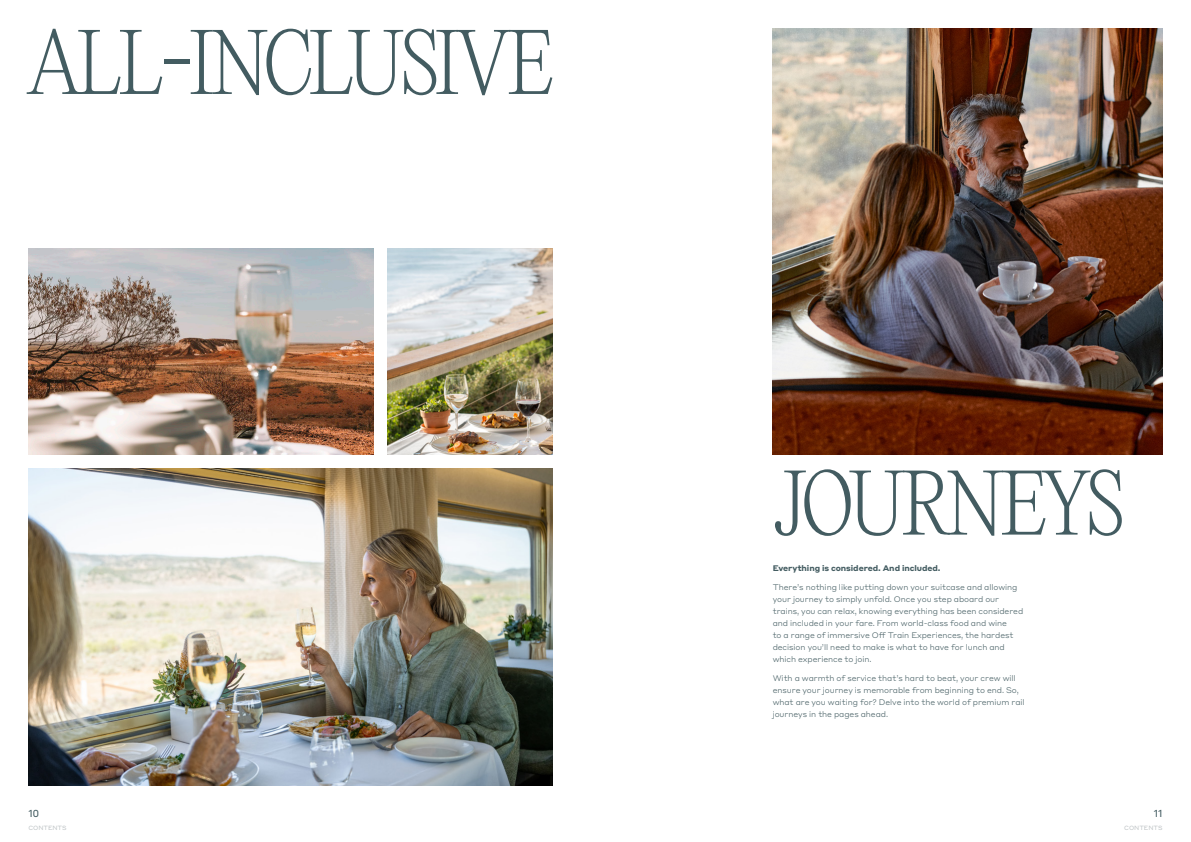
<style>
.page{position:relative;width:1191px;height:842px;background:#fff}
.page>*{position:absolute;margin:0;border:0;box-sizing:border-box;transform-origin:0 0}
.t1{font:200 80px "PP Editorial New";letter-spacing:-.045em;color:#435c61}
.t2{font:10px "Styrene A";color:#435c61}
.Body_Large{font:300 8px/12px "Styrene A";letter-spacing:-.01em;color:#435c61}
.Body_Large-2{font:700 8px "Styrene A";letter-spacing:-.01em;color:#435c61}
.t3{font:6px "Styrene A";letter-spacing:-.01em;color:#bfc4c6}
</style>
<div class="page">
<img style="left:772px;top:28px;width:390px;height:427px">
<img style="left:28px;top:249px;width:345px;height:206px">
<img style="left:28px;top:469px;width:525px;height:316px">
<img style="left:387px;top:249px;width:166px;height:206px">
<p class="t1" style="left:28px;top:8px;width:527px">ALL-INCLUSIVE</p>
<p class="t1" style="left:772px;top:449px;width:353px">JOURNEYS</p>
<p class="Body_Large-2" style="left:772px;top:561px;width:169px">Everything is considered. And included.</p>
<p class="Body_Large" style="left:772px;top:581px;width:252px">There’s nothing like putting down your suitcase and allowing your journey to simply unfold. Once you step aboard our trains, you can relax, knowing everything has been considered and included in your fare. From world-class food and wine<br>to a range of immersive Off Train Experiences, the hardest decision you’ll need to make is what to have for lunch and which experience to join.</p>
<p class="Body_Large" style="left:772px;top:672px;width:253px">With a warmth of service that’s hard to beat, your crew will ensure your journey is memorable from beginning to end. So, what are you waiting for? Delve into the world of premium rail journeys in the pages ahead.</p>
<p class="t2" style="left:28px;top:805px;width:13px">10</p>
<p class="t2" style="left:1154px;top:805px;width:10px">11</p>
<p class="t3" style="left:28px;top:823px;width:40px">CONTENTS</p>
<p class="t3" style="left:1124px;top:823px;width:40px">CONTENTS</p>
</div>
